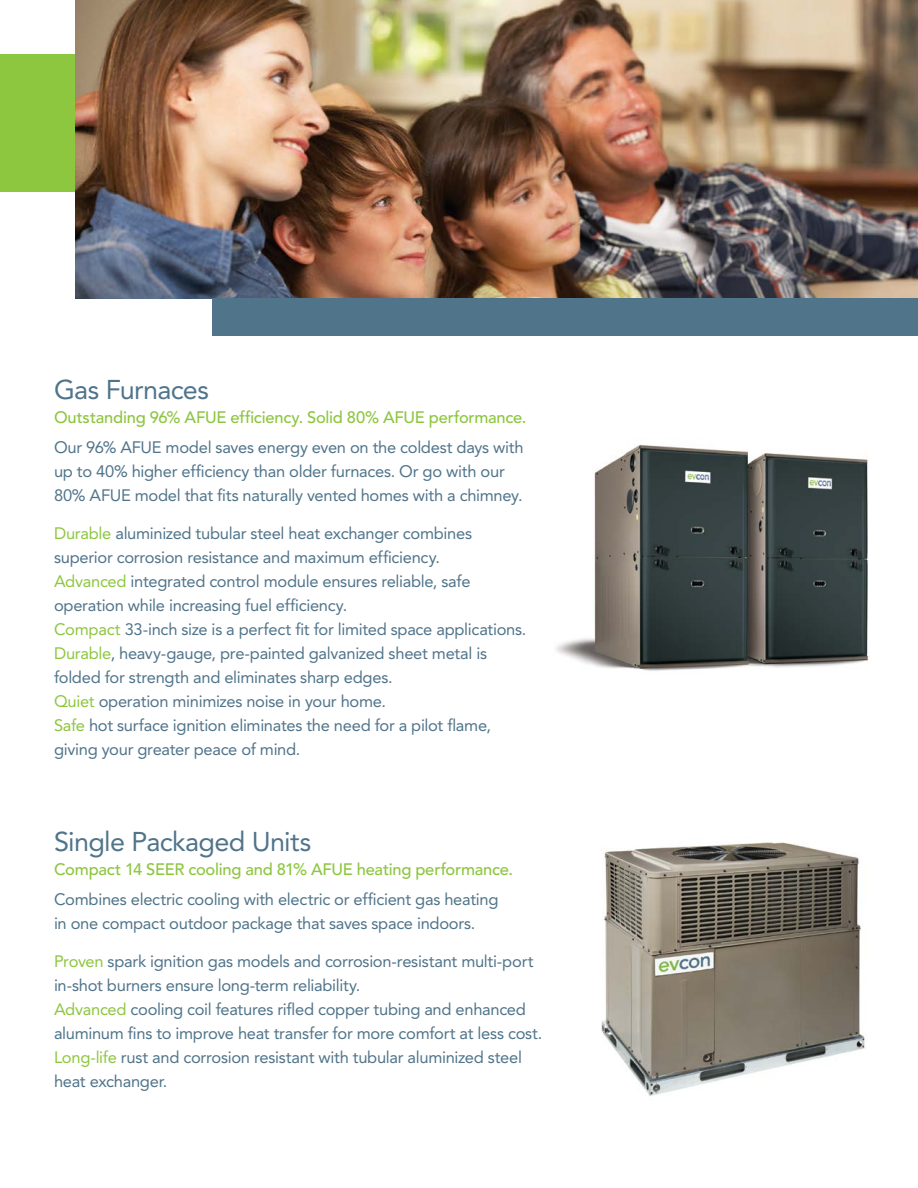
<style>
.page{position:relative;width:918px;height:1188px;background:#fff}
.page>*{position:absolute;margin:0;border:0;box-sizing:border-box;transform-origin:0 0}
.Evc-bro__H3-blue{font:27px "Avenir";letter-spacing:-.025em;color:#50748a}
.Evc-bro__Body_list-b{font:16.5px/24px "Avenir";letter-spacing:-.015em;color:#50748a}
.Evc-bro__Body-blue{font:16.5px/24px "Avenir";letter-spacing:-.015em;color:#50748a}
.Evc-bro__SH1-green{font:500 16.5px "Avenir";letter-spacing:-.015em;color:#8dc63f}
.s1{color:#8dc63f}
</style>
<div class="page">
<img style="left:601px;top:842px;width:264px;height:254px">
<img style="left:556px;top:444px;width:313px;height:227px">
<div style="left:0;top:54px;width:76px;height:138px;background:#8dc63f"></div>
<img style="left:76px;top:0;width:842px;height:298px">
<div style="left:212px;top:298px;width:706px;height:38px;background:#50748a"></div>
<p class="Evc-bro__H3-blue" style="left:54px;top:373px;width:157px">Gas Furnaces</p>
<p class="Evc-bro__SH1-green" style="left:54px;top:407px;width:474px">Outstanding 96% AFUE efficiency. Solid 80% AFUE performance.</p>
<p class="Evc-bro__Body-blue" style="left:54px;top:436px;width:471px">Our 96% AFUE model saves energy even on the coldest days with up to 40% higher efficiency than older furnaces. Or go with our<br>80% AFUE model that fits naturally vented homes with a chimney.</p>
<p class="Evc-bro__Body_list-b" style="left:54px;top:521px;width:420px"><span class="s1">Durable</span> aluminized tubular steel heat exchanger combines</p>
<p class="Evc-bro__Body_list-b" style="left:54px;top:545px;width:388px">superior corrosion resistance and maximum efficiency.</p>
<p class="Evc-bro__Body_list-b" style="left:54px;top:569px;width:418px"><span class="s1">Advanced</span> integrated control module ensures reliable, safe</p>
<p class="Evc-bro__Body_list-b" style="left:54px;top:593px;width:295px">operation while increasing fuel efficiency.</p>
<p class="Evc-bro__Body_list-b" style="left:54px;top:617px;width:474px"><span class="s1">Compact</span> 33-inch size is a perfect fit for limited space applications.</p>
<p class="Evc-bro__Body_list-b" style="left:54px;top:641px;width:435px"><span class="s1">Durable</span>, heavy-gauge, pre-painted galvanized sheet metal is</p>
<p class="Evc-bro__Body_list-b" style="left:54px;top:665px;width:340px">folded for strength and eliminates sharp edges.</p>
<p class="Evc-bro__Body_list-b" style="left:54px;top:689px;width:334px"><span class="s1">Quiet</span> operation minimizes noise in your home.</p>
<p class="Evc-bro__Body_list-b" style="left:54px;top:713px;width:438px"><span class="s1">Safe</span> hot surface ignition eliminates the need for a pilot flame, giving your greater peace of mind.</p>
<p class="Evc-bro__H3-blue" style="left:54px;top:826px;width:259px">Single Packaged Units</p>
<p class="Evc-bro__SH1-green" style="left:54px;top:859px;width:461px">Compact 14 SEER cooling and 81% AFUE heating performance.</p>
<p class="Evc-bro__Body-blue" style="left:54px;top:888px;width:446px">Combines electric cooling with electric or efficient gas heating in one compact outdoor package that saves space indoors.</p>
<p class="Evc-bro__Body_list-b" style="left:54px;top:949px;width:481px"><span class="s1">Proven</span> spark ignition gas models and corrosion-resistant multi-port</p>
<p class="Evc-bro__Body_list-b" style="left:54px;top:973px;width:308px">in-shot burners ensure long-term reliability.</p>
<p class="Evc-bro__Body_list-b" style="left:54px;top:997px;width:490px"><span class="s1">Advanced</span> cooling coil features rifled copper tubing and enhanced aluminum fins to improve heat transfer for more comfort at less cost.</p>
<p class="Evc-bro__Body_list-b" style="left:54px;top:1045px;width:470px"><span class="s1">Long-life</span> rust and corrosion resistant with tubular aluminized steel</p>
<p class="Evc-bro__Body_list-b" style="left:54px;top:1069px;width:115px">heat exchanger.</p>
</div>
